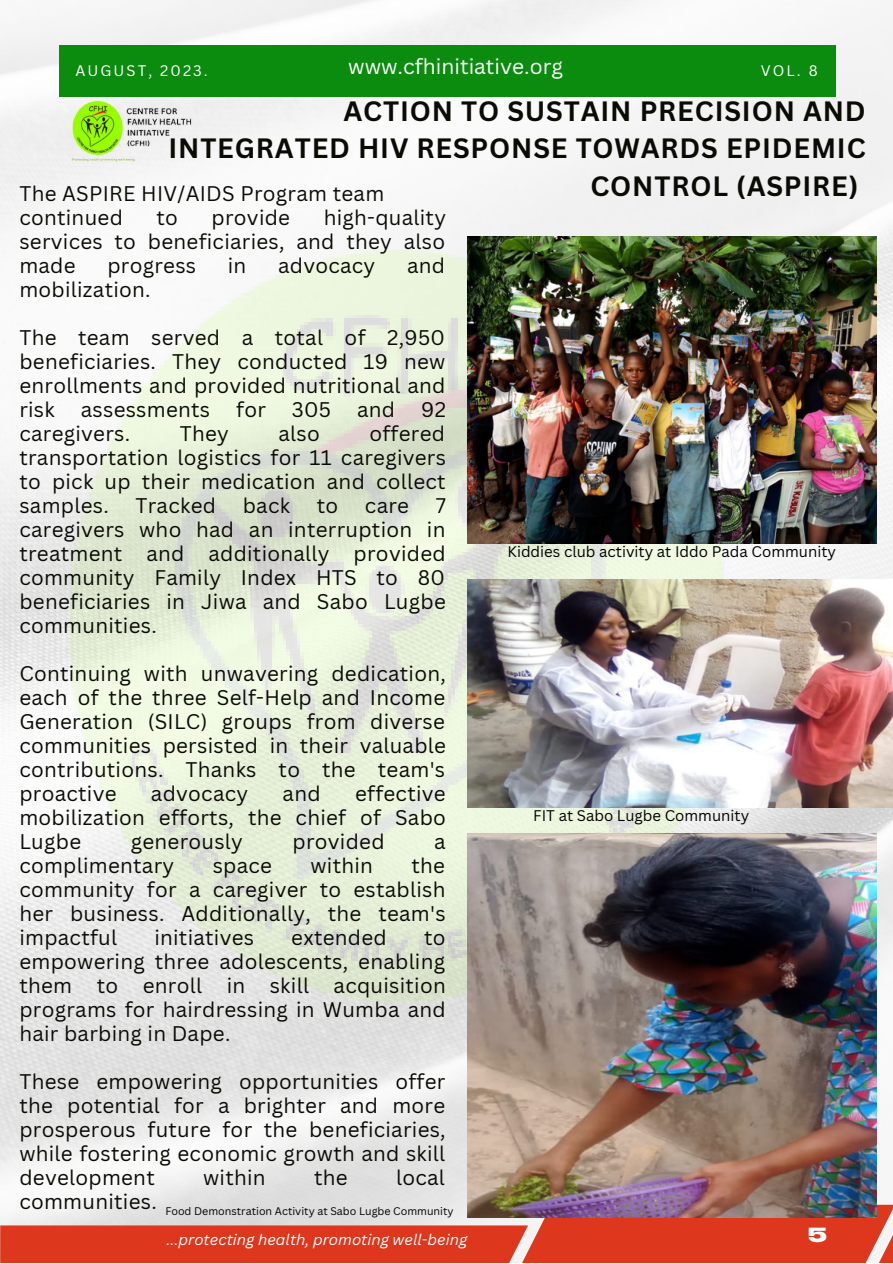
<style>
.page{position:relative;width:893px;height:1264px;background:#fff}
.page>*{position:absolute;margin:0;border:0;box-sizing:border-box;transform-origin:0 0}
.t1{font:700 27.15px/37px "Canva Sans";letter-spacing:.03em;color:#0b0b06;text-align:right}
.t2{font:21px "Canva Sans";color:#fff}
.t3{font:20.55px/24px "Canva Sans";letter-spacing:.015em;color:#0b0b06;text-align:justify}
.t4{font:800 19.5px "Benzin";color:#fff}
.t5{font:15px "Canva Sans";color:#000}
.t6{font:italic 15px "Canva Sans";color:#fff}
.t7{font:14.85px "Canva Sans";letter-spacing:.14em;color:#fff}
.t8{font:10.65px "Canva Sans";color:#000}
</style>
<div class="page">
<img style="left:0;top:0;width:892px;height:1204px">
<div style="left:59px;top:46px;width:776px;height:50px;background:#0b8c0f"></div>
<img style="left:57px;top:54px;width:164px;height:164px">
<svg style="left:0;top:1204px;width:892px;height:58px;background:#de634f"></svg>
<img style="left:68px;top:251px;width:756px;height:766px">
<img style="left:467px;top:236px;width:409px;height:307px">
<img style="left:467px;top:579px;width:425px;height:228px">
<img style="left:467px;top:833px;width:408px;height:384px">
<p class="t2" style="left:348px;top:51px;width:216px">www.cfhinitiative.org</p>
<p class="t1" style="left:168px;top:92px;width:698px">ACTION TO SUSTAIN PRECISION AND<br>INTEGRATED HIV RESPONSE TOWARDS EPIDEMIC<br>CONTROL (ASPIRE)</p>
<p class="t7" style="left:75px;top:60px;width:134px">AUGUST, 2023.</p>
<p class="t7" style="left:760px;top:60px;width:58px">VOL. 8</p>
<p class="t3" style="left:19px;top:181px;width:366px">The ASPIRE HIV/AIDS Program team</p>
<p class="t3" style="left:19px;top:205px;width:105px">continued</p>
<p class="t3" style="left:156px;top:205px;width:23px">to</p>
<p class="t3" style="left:211px;top:205px;width:80px">provide</p>
<p class="t3" style="left:19px;top:205px;width:428px;text-indent:304px">high-quality services to beneficiaries, and they also made</p>
<p class="t3" style="left:107px;top:253px;width:90px">progress</p>
<p class="t3" style="left:228px;top:253px;width:20px">in</p>
<p class="t3" style="left:278px;top:253px;width:99px">advocacy</p>
<p class="t3" style="left:407px;top:253px;width:40px">and</p>
<p class="t3" style="left:19px;top:277px;width:133px">mobilization.</p>
<p class="t3" style="left:19px;top:325px;width:427px">The team served a total of 2,950 beneficiaries. They conducted 19 new enrollments and provided nutritional and risk</p>
<p class="t3" style="left:81px;top:397px;width:131px">assessments</p>
<p class="t3" style="left:236px;top:397px;width:31px">for</p>
<p class="t3" style="left:292px;top:397px;width:41px">305</p>
<p class="t3" style="left:357px;top:397px;width:40px">and</p>
<p class="t3" style="left:421px;top:397px;width:26px">92</p>
<p class="t3" style="left:19px;top:421px;width:112px">caregivers.</p>
<p class="t3" style="left:180px;top:421px;width:51px">They</p>
<p class="t3" style="left:278px;top:421px;width:43px">also</p>
<p class="t3" style="left:19px;top:421px;width:428px;text-indent:350px">offered transportation logistics for 11 caregivers to pick up their medication and collect samples.</p>
<p class="t3" style="left:135px;top:493px;width:82px">Tracked</p>
<p class="t3" style="left:243px;top:493px;width:49px">back</p>
<p class="t3" style="left:317px;top:493px;width:23px">to</p>
<p class="t3" style="left:365px;top:493px;width:46px">care</p>
<p class="t3" style="left:19px;top:493px;width:428px;text-indent:416px">7 caregivers who had an interruption in treatment and additionally provided community Family Index HTS to 80 beneficiaries in Jiwa and Sabo Lugbe communities.</p>
<p class="t3" style="left:19px;top:661px;width:428px">Continuing with unwavering dedication, each of the three Self-Help and Income Generation (SILC) groups from diverse communities persisted in their valuable contributions. Thanks to the team's proactive</p>
<p class="t5" style="left:507px;top:541px;width:330px">Kiddies club activity at Iddo Pada Community</p>
<p class="t3" style="left:19px;top:781px;width:428px;text-indent:335px">effective mobilization efforts, the chief of Sabo Lugbe</p>
<p class="t3" style="left:151px;top:781px;width:99px">advocacy</p>
<p class="t3" style="left:282px;top:781px;width:40px">and</p>
<p class="t5" style="left:533px;top:805px;width:217px">FIT at Sabo Lugbe Community</p>
<p class="t3" style="left:131px;top:829px;width:114px">generously</p>
<p class="t3" style="left:292px;top:829px;width:94px">provided</p>
<p class="t3" style="left:434px;top:829px;width:13px">a</p>
<p class="t3" style="left:19px;top:853px;width:156px">complimentary</p>
<p class="t3" style="left:213px;top:853px;width:61px">space</p>
<p class="t3" style="left:310px;top:853px;width:64px">within</p>
<p class="t3" style="left:19px;top:853px;width:428px;text-indent:392px">the community for a caregiver to establish her business. Additionally, the team's impactful</p>
<p class="t3" style="left:154px;top:925px;width:101px">initiatives</p>
<p class="t3" style="left:291px;top:925px;width:97px">extended</p>
<p class="t3" style="left:19px;top:925px;width:428px;text-indent:404px">to empowering three adolescents, enabling them to enroll in skill acquisition programs for hairdressing in Wumba and hair barbing in Dape.</p>
<p class="t3" style="left:19px;top:1069px;width:428px">These empowering opportunities offer the potential for a brighter and more prosperous future for the beneficiaries, while fostering economic growth and skill development</p>
<p class="t3" style="left:203px;top:1164px;width:64px">within</p>
<p class="t3" style="left:314px;top:1164px;width:35px">the</p>
<p class="t3" style="left:396px;top:1164px;width:50px">local</p>
<p class="t3" style="left:19px;top:1188px;width:139px">communities.</p>
<p class="t8" style="left:165px;top:1203px;width:290px">Food Demonstration Activity at Sabo Lugbe Community</p>
<p class="t6" style="left:167px;top:1228px;width:302px">...protecting health, promoting well-being</p>
<p class="t4" style="left:808px;top:1227px;width:20px">5</p>
</div>
